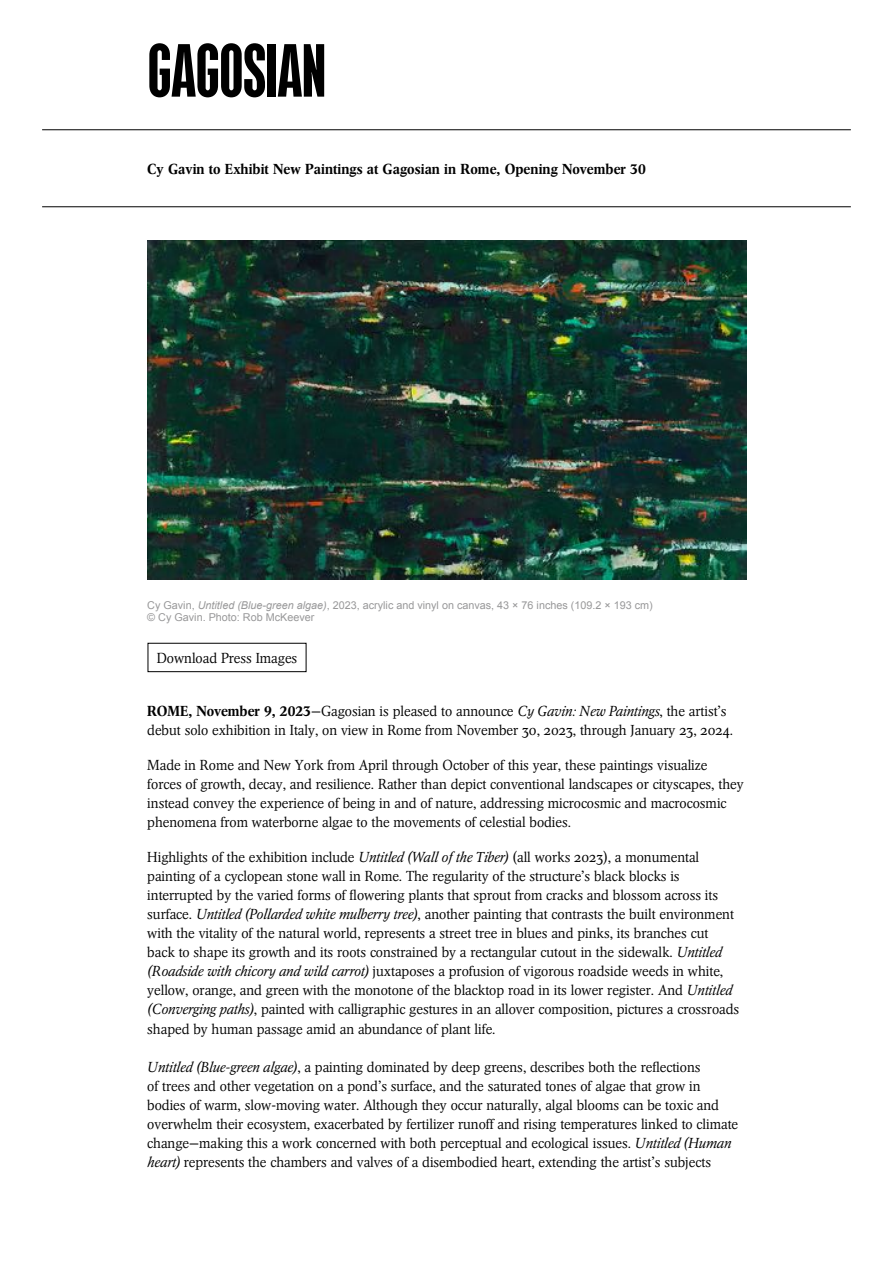
<style>
.page{position:relative;width:893px;height:1263px;background:#fff}
.page>*{position:absolute;margin:0;border:0;box-sizing:border-box;transform-origin:0 0}
.t1{font:75px "GAGOSIANHEADLINE";color:#000}
.t2{font:300 14.4px/19px "Arena New BQ";color:#000}
.t3{font:500 14.4px "Arena New BQ";letter-spacing:.005em;color:#000}
.t4{font:10.8px/12.9px "Arial";color:#989899}
.s1{font-style:italic}
.s2{font-weight:500}
</style>
<div class="page">
<hr style="left:42px;top:129px;width:809px;height:1px;background:#000">
<img style="left:148px;top:240px;width:598px;height:339px">
<hr style="left:42px;top:206px;width:809px;height:1px;background:#000">
<div style="left:148px;top:643px;width:158px;height:29px;border:1px solid #000"></div>
<h1 class="t1" style="left:148px;top:39px;width:180px">GAGOSIAN</h1>
<p class="t3" style="left:147px;top:160px;width:500px">Cy Gavin to Exhibit New Paintings at Gagosian in Rome, Opening November 30</p>
<p class="t4" style="left:147px;top:598px;width:507px">Cy Gavin, <span class="s1">Untitled (Blue-green algae)</span>, 2023, acrylic and vinyl on canvas, 43 × 76 inches (109.2 × 193 cm) © Cy Gavin. Photo: Rob McKeever</p>
<p class="t2" style="left:157px;top:649px;width:142px">Download Press Images</p>
<p class="t2" style="left:147px;top:702px;width:587px"><span class="s2">ROME, November 9, 2023</span>—Gagosian is pleased to announce <span class="s1">Cy Gavin: New Paintings</span>, the artist’s debut solo exhibition in Italy, on view in Rome from November 30, 2023, through January 23, 2024.</p>
<p class="t2" style="left:147px;top:756px;width:598px">Made in Rome and New York from April through October of this year, these paintings visualize forces of growth, decay, and resilience. Rather than depict conventional landscapes or cityscapes, they instead convey the experience of being in and of nature, addressing microcosmic and macrocosmic phenomena from waterborne algae to the movements of celestial bodies.</p>
<p class="t2" style="left:147px;top:848px;width:593px">Highlights of the exhibition include <span class="s1">Untitled (Wall of the Tiber)</span> (all works 2023), a monumental painting of a cyclopean stone wall in Rome. The regularity of the structure’s black blocks is interrupted by the varied forms of flowering plants that sprout from cracks and blossom across its surface. <span class="s1">Untitled (Pollarded white mulberry tree)</span>, another painting that contrasts the built environment with the vitality of the natural world, represents a street tree in blues and pinks, its branches cut back to shape its growth and its roots constrained by a rectangular cutout in the sidewalk. <span class="s1">Untitled (Roadside with chicory and wild carrot)</span> juxtaposes a profusion of vigorous roadside weeds in white, yellow, orange, and green with the monotone of the blacktop road in its lower register. And <span class="s1">Untitled (Converging paths)</span>, painted with calligraphic gestures in an allover composition, pictures a crossroads shaped by human passage amid an abundance of plant life.</p>
<p class="t2" style="left:147px;top:1057px;width:592px"><span class="s1">Untitled (Blue-green algae)</span>, a painting dominated by deep greens, describes both the reflections<br>of trees and other vegetation on a pond’s surface, and the saturated tones of algae that grow in bodies of warm, slow-moving water. Although they occur naturally, algal blooms can be toxic and overwhelm their ecosystem, exacerbated by fertilizer runoff and rising temperatures linked to climate change—making this a work concerned with both perceptual and ecological issues. <span class="s1">Untitled (Human heart)</span> represents the chambers and valves of a disembodied heart, extending the artist’s subjects</p>
</div>
